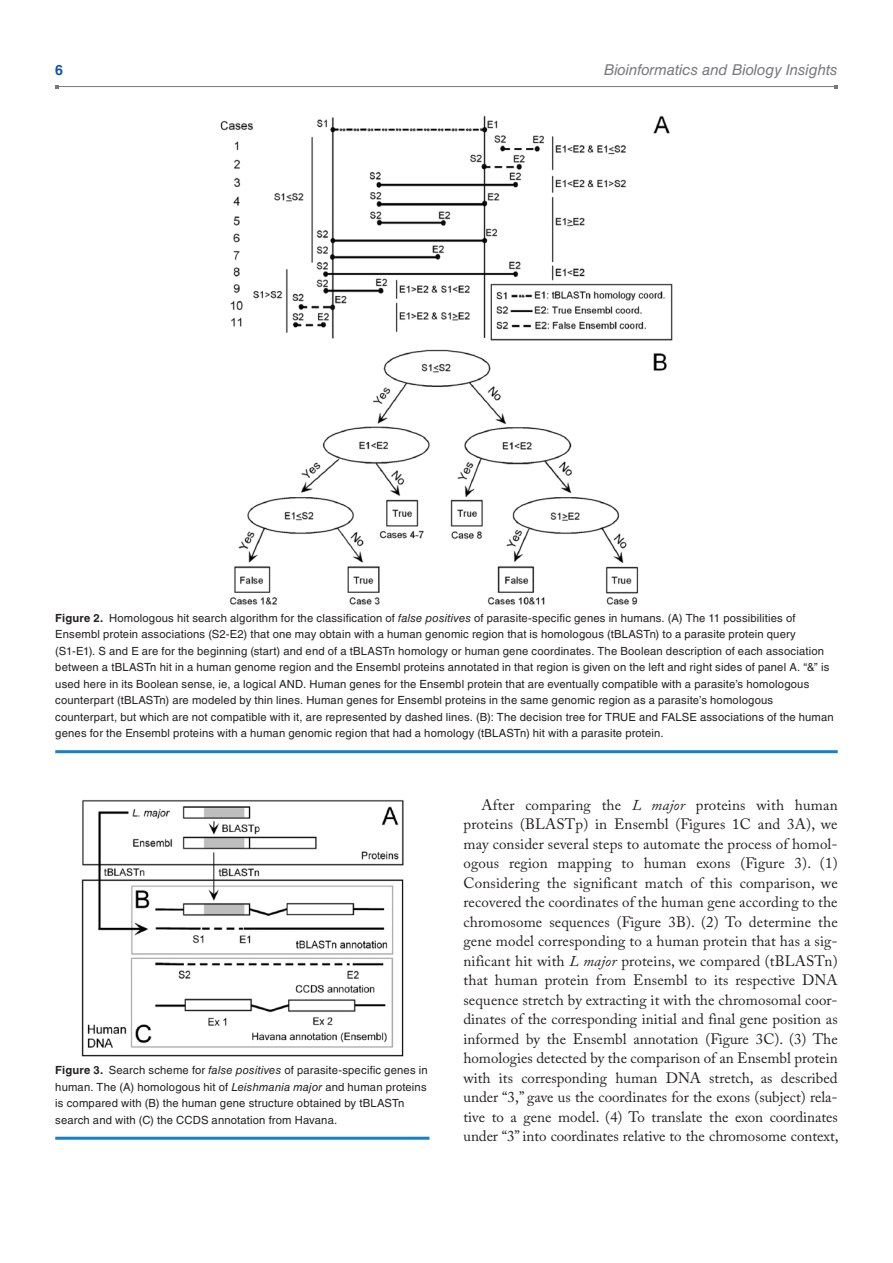
<style>
.page{position:relative;width:893px;height:1263px;background:#fff}
.page>*{position:absolute;margin:0;border:0;box-sizing:border-box;transform-origin:0 0}
.t1{font:15px/19.5px "Adobe Caslon Pro";letter-spacing:-.005em;color:#231f20;text-align:justify}
.t2{font:italic 15px "Helvetica LT Std";letter-spacing:-.005em;color:#76787b}
.t3{font:700 14.25px "Helvetica LT Std";color:#1055a4}
.t4{font:11.25px/16.5px "Helvetica LT Std";letter-spacing:.015em;color:#231f20}
.s1{font-weight:700}
.s2{font-style:italic}
</style>
<div class="page">
<hr style="left:57px;top:86px;width:779px;height:1px;background:#76787b">
<hr style="left:55px;top:750px;width:783px;height:3px;background:#1582c5">
<img style="left:220px;top:115px;width:453px;height:490px">
<hr style="left:55px;top:1137px;width:374px;height:3px;background:#1582c5">
<img style="left:81px;top:800px;width:323px;height:257px">
<p class="t3" style="left:55px;top:61px;width:9px">6</p>
<h1 class="t2" style="left:604px;top:61px;width:235px">Bioinformatics and Biology Insights</h1>
<p class="t4" style="left:55px;top:610px;width:780px"><span class="s1">Figure 2.</span> Homologous hit search algorithm for the classification of <span class="s2">false positives</span> of parasite-specific genes in humans. (A) The 11 possibilities of Ensembl protein associations (S2-E2) that one may obtain with a human genomic region that is homologous (tBLASTn) to a parasite protein query (S1-E1). S and E are for the beginning (start) and end of a tBLASTn homology or human gene coordinates. The Boolean description of each association between a tBLASTn hit in a human genome region and the Ensembl proteins annotated in that region is given on the left and right sides of panel A. “&amp;” is used here in its Boolean sense, ie, a logical AND. Human genes for the Ensembl protein that are eventually compatible with a parasite’s homologous counterpart (tBLASTn) are modeled by thin lines. Human genes for Ensembl proteins in the same genomic region as a parasite’s homologous counterpart, but which are not compatible with it, are represented by dashed lines. (B): The decision tree for TRUE and FALSE associations of the human genes for the Ensembl proteins with a human genomic region that had a homology (tBLASTn) hit with a parasite protein.</p>
<p class="t4" style="left:55px;top:1062px;width:374px"><span class="s1">Figure 3.</span> Search scheme for <span class="s2">false positives</span> of parasite-specific genes in human. The (A) homologous hit of <span class="s2">Leishmania major</span> and human proteins is compared with (B) the human gene structure obtained by tBLASTn search and with (C) the CCDS annotation from Havana.</p>
<p class="t1" style="left:463px;top:795px;width:377px;text-indent:18px">After comparing the <span class="s2">L major</span> proteins with human proteins (BLASTp) in Ensembl (Figures 1C and 3A), we may consider several steps to automate the process of homol&shy;ogous region mapping to human exons (Figure 3). (1)<br>Considering the significant match of this comparison, we recovered the coordinates of the human gene according to the chromosome sequences (Figure 3B). (2) To determine the gene model corresponding to a human protein that has a sig&shy;nificant hit with <span class="s2">L major</span> proteins, we compared (tBLASTn) that human protein from Ensembl to its respective DNA sequence stretch by extracting it with the chromosomal coor&shy;dinates of the corresponding initial and final gene position as informed by the Ensembl annotation (Figure 3C). (3) The homologies detected by the comparison of an Ensembl protein with its corresponding human DNA stretch, as described under “3,” gave us the coordinates for the exons (subject) rela&shy;tive to a gene model. (4) To translate the exon coordinates under “3” into coordinates relative to the chromosome context,</p>
</div>
